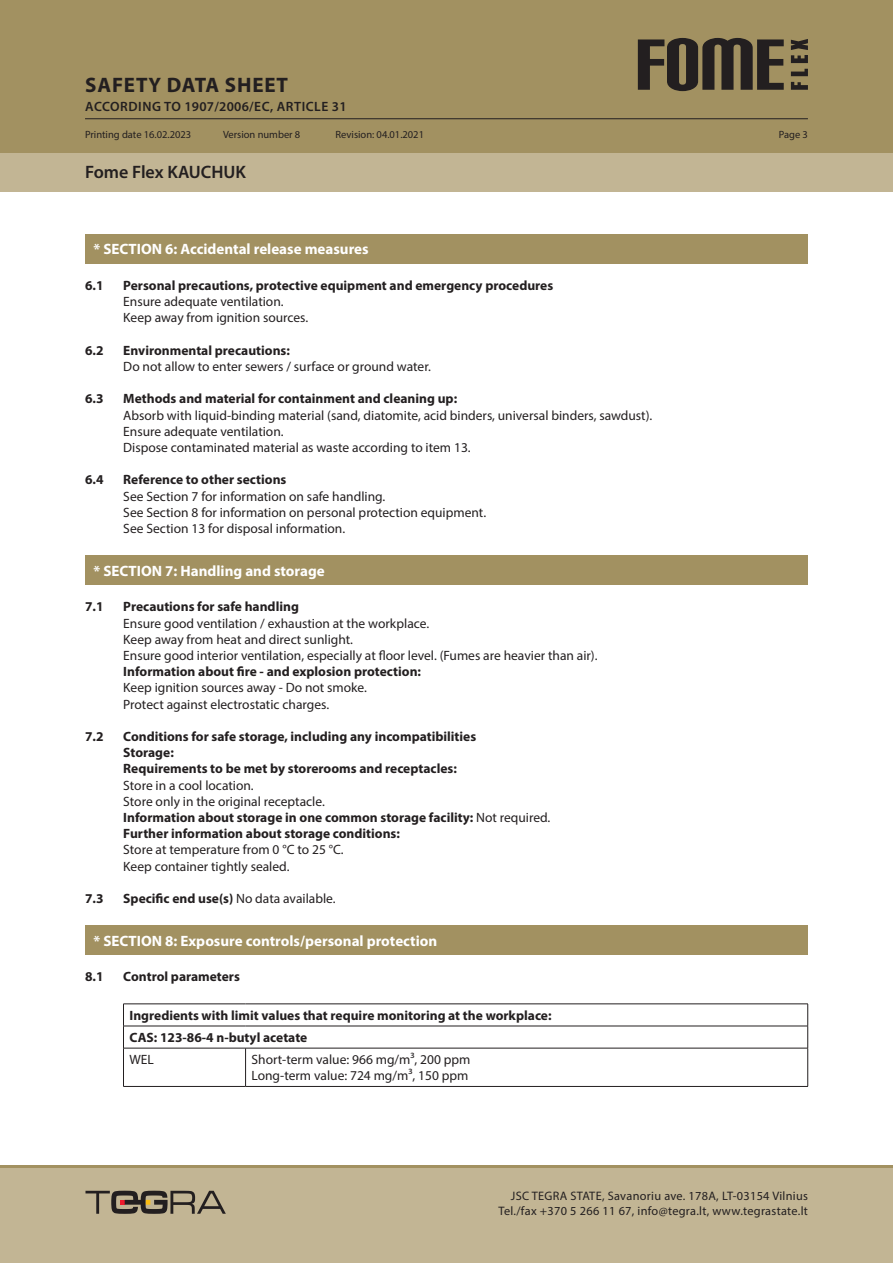
<style>
.page{position:relative;width:893px;height:1263px;background:#fff}
.page>*{position:absolute;margin:0;border:0;box-sizing:border-box;transform-origin:0 0}
.t1{font:700 21px "Myriad Pro";letter-spacing:.04em;color:#231f20}
.t2{font:600 18px "Myriad Pro";color:#231f20}
.SECTION{font:700 15px "Myriad Pro";color:#fff}
.Tekstas_paprastas{font:13.5px "Myriad Pro";color:#231f20}
._1_1_Skyrius{font:700 13.5px "Myriad Pro";color:#231f20}
.Tekstas_BOLD{font:700 13.5px "Myriad Pro";color:#231f20}
.t3{font:600 13.5px "Myriad Pro";letter-spacing:.04em;color:#231f20}
.t4{font:12.3px/14.7px "Myriad Pro";letter-spacing:.025em;color:#231f20;text-align:right}
.t5{font:10.5px "Myriad Pro";color:#231f20}
.s1{font-weight:400}
</style>
<div class="page">
<div style="left:0;top:0;width:893px;height:191px;background:#a29161"></div>
<div style="left:0;top:153px;width:893px;height:38px;background:#c2b594"></div>
<div style="left:0;top:1165px;width:893px;height:98px;background:#c2b594"></div>
<hr style="left:0;top:1165px;width:893px;height:2px;background:#a29161">
<hr style="left:85px;top:118px;width:723px;height:1px;background:#231f20">
<svg style="left:791px;top:82px;width:17px;height:8px"></svg>
<svg style="left:791px;top:69px;width:17px;height:7px"></svg>
<svg style="left:791px;top:39px;width:17px;height:24px"></svg>
<svg style="left:638px;top:38px;width:146px;height:53px"></svg>
<svg style="left:85px;top:1191px;width:141px;height:23px"></svg>
<div style="left:85px;top:234px;width:723px;height:30px;background:#a29161"></div>
<div style="left:85px;top:555px;width:723px;height:30px;background:#a29161"></div>
<div style="left:85px;top:925px;width:723px;height:30px;background:#a29161"></div>
<hr style="left:123px;top:1003px;width:123px;height:1px;background:#231f20">
<hr style="left:246px;top:1003px;width:562px;height:1px;background:#231f20">
<hr style="left:123px;top:1026px;width:123px;height:1px;background:#231f20">
<svg style="left:123px;top:1004px;width:1px;height:44px"></svg>
<hr style="left:246px;top:1026px;width:562px;height:1px;background:#231f20">
<svg style="left:807px;top:1004px;width:1px;height:44px"></svg>
<hr style="left:123px;top:1048px;width:123px;height:1px;background:#231f20">
<hr style="left:123px;top:1048px;width:1px;height:38px;background:#231f20">
<hr style="left:246px;top:1048px;width:562px;height:1px;background:#231f20">
<hr style="left:245px;top:1048px;width:1px;height:38px;background:#231f20">
<hr style="left:807px;top:1048px;width:1px;height:38px;background:#231f20">
<hr style="left:123px;top:1086px;width:123px;height:1px;background:#231f20">
<hr style="left:246px;top:1086px;width:562px;height:1px;background:#231f20">
<h1 class="t1" style="left:85px;top:71px;width:204px">SAFETY DATA SHEET</h1>
<p class="t3" style="left:85px;top:98px;width:263px">ACCORDING TO 1907/2006/EC, ARTICLE 31</p>
<p class="t5" style="left:85px;top:128px;width:108px">Printing date 16.02.2023</p>
<p class="t5" style="left:223px;top:128px;width:79px">Version number 8</p>
<p class="t5" style="left:336px;top:128px;width:90px">Revision: 04.01.2021</p>
<p class="t5" style="left:779px;top:128px;width:31px">Page 3</p>
<h2 class="t2" style="left:85px;top:160px;width:163px">Fome Flex KAUCHUK</h2>
<p class="SECTION" style="left:94px;top:240px;width:277px">* SECTION 6: Accidental release measures</p>
<p class="_1_1_Skyrius" style="left:85px;top:277px;width:20px">6.1</p>
<p class="_1_1_Skyrius" style="left:123px;top:277px;width:431px">Personal precautions, protective equipment and emergency procedures</p>
<p class="Tekstas_paprastas" style="left:123px;top:293px;width:162px">Ensure adequate ventilation.</p>
<p class="Tekstas_paprastas" style="left:123px;top:310px;width:186px">Keep away from ignition sources.</p>
<p class="_1_1_Skyrius" style="left:85px;top:341px;width:20px">6.2</p>
<p class="_1_1_Skyrius" style="left:123px;top:341px;width:168px">Environmental precautions:</p>
<p class="Tekstas_paprastas" style="left:123px;top:358px;width:309px">Do not allow to enter sewers / surface or ground water.</p>
<p class="_1_1_Skyrius" style="left:85px;top:390px;width:20px">6.3</p>
<p class="_1_1_Skyrius" style="left:123px;top:390px;width:335px">Methods and material for containment and cleaning up:</p>
<p class="Tekstas_paprastas" style="left:123px;top:407px;width:531px">Absorb with liquid-binding material (sand, diatomite, acid binders, universal binders, sawdust).</p>
<p class="Tekstas_paprastas" style="left:123px;top:423px;width:162px">Ensure adequate ventilation.</p>
<p class="Tekstas_paprastas" style="left:123px;top:439px;width:349px">Dispose contaminated material as waste according to item 13.</p>
<p class="_1_1_Skyrius" style="left:85px;top:471px;width:20px">6.4</p>
<p class="_1_1_Skyrius" style="left:123px;top:471px;width:165px">Reference to other sections</p>
<p class="Tekstas_paprastas" style="left:123px;top:488px;width:263px">See Section 7 for information on safe handling.</p>
<p class="Tekstas_paprastas" style="left:123px;top:504px;width:364px">See Section 8 for information on personal protection equipment.</p>
<p class="Tekstas_paprastas" style="left:123px;top:520px;width:223px">See Section 13 for disposal information.</p>
<p class="SECTION" style="left:94px;top:561px;width:233px">* SECTION 7: Handling and storage</p>
<p class="_1_1_Skyrius" style="left:85px;top:598px;width:20px">7.1</p>
<p class="_1_1_Skyrius" style="left:123px;top:598px;width:177px">Precautions for safe handling</p>
<p class="Tekstas_paprastas" style="left:123px;top:615px;width:307px">Ensure good ventilation / exhaustion at the workplace.</p>
<p class="Tekstas_paprastas" style="left:123px;top:631px;width:231px">Keep away from heat and direct sunlight.</p>
<p class="Tekstas_paprastas" style="left:123px;top:647px;width:476px">Ensure good interior ventilation, especially at floor level. (Fumes are heavier than air).</p>
<p class="Tekstas_BOLD" style="left:123px;top:663px;width:299px">Information about fire - and explosion protection:</p>
<p class="Tekstas_paprastas" style="left:123px;top:680px;width:245px">Keep ignition sources away - Do not smoke.</p>
<p class="Tekstas_paprastas" style="left:123px;top:696px;width:207px">Protect against electrostatic charges.</p>
<p class="_1_1_Skyrius" style="left:85px;top:728px;width:20px">7.2</p>
<p class="_1_1_Skyrius" style="left:123px;top:728px;width:354px">Conditions for safe storage, including any incompatibilities</p>
<p class="Tekstas_BOLD" style="left:123px;top:744px;width:52px">Storage:</p>
<p class="Tekstas_BOLD" style="left:123px;top:760px;width:335px">Requirements to be met by storerooms and receptacles:</p>
<p class="Tekstas_paprastas" style="left:123px;top:777px;width:132px">Store in a cool location.</p>
<p class="Tekstas_paprastas" style="left:123px;top:793px;width:203px">Store only in the original receptacle.</p>
<p class="Tekstas_BOLD" style="left:123px;top:809px;width:429px">Information about storage in one common storage facility: <span class="s1">Not required.</span></p>
<p class="Tekstas_BOLD" style="left:123px;top:825px;width:278px">Further information about storage conditions:</p>
<p class="Tekstas_paprastas" style="left:123px;top:842px;width:222px">Store at temperature from 0 °C to 25 °C.</p>
<p class="Tekstas_paprastas" style="left:123px;top:858px;width:168px">Keep container tightly sealed.</p>
<p class="_1_1_Skyrius" style="left:85px;top:890px;width:20px">7.3</p>
<p class="_1_1_Skyrius" style="left:123px;top:890px;width:214px">Specific end use(s) <span class="s1">No data available.</span></p>
<p class="SECTION" style="left:94px;top:931px;width:345px">* SECTION 8: Exposure controls/personal protection</p>
<p class="_1_1_Skyrius" style="left:85px;top:968px;width:20px">8.1</p>
<p class="_1_1_Skyrius" style="left:123px;top:968px;width:118px">Control parameters</p>
<p class="Tekstas_BOLD" style="left:129px;top:1007px;width:424px">Ingredients with limit values that require monitoring at the workplace:</p>
<p class="Tekstas_BOLD" style="left:129px;top:1029px;width:179px">CAS: 123-86-4 n-butyl acetate</p>
<p class="Tekstas_paprastas" style="left:129px;top:1051px;width:26px">WEL</p>
<p class="Tekstas_paprastas" style="left:252px;top:1051px;width:220px">Short-term value: 966 mg/m³, 200 ppm</p>
<p class="Tekstas_paprastas" style="left:252px;top:1067px;width:218px">Long-term value: 724 mg/m³, 150 ppm</p>
<p class="t4" style="left:498px;top:1188px;width:311px">JSC TEGRA STATE, Savanoriu ave. 178A, LT-03154 Vilnius<br>Tel./fax +370 5 266 11 67, info@tegra.lt, www.tegrastate.lt</p>
</div>
